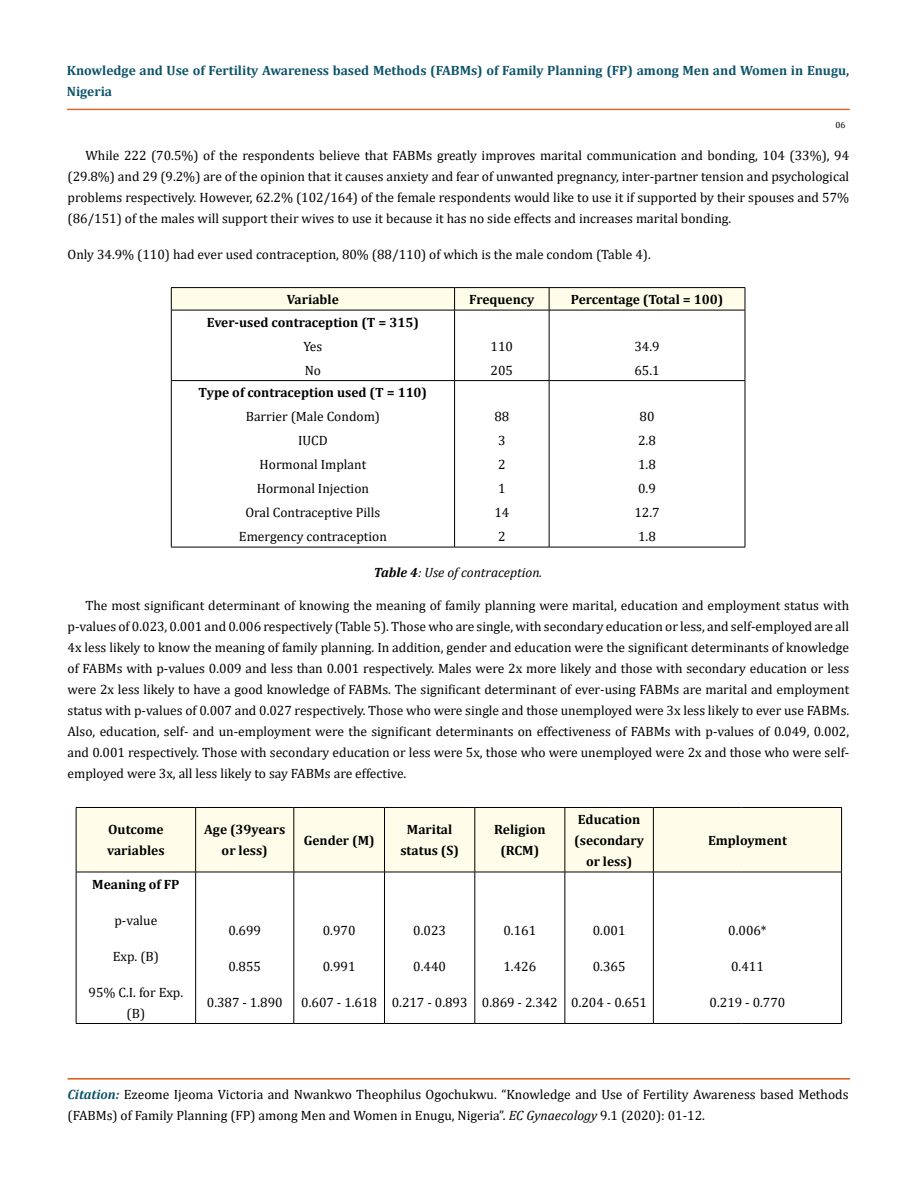
<style>
.page{position:relative;width:917px;height:1188px;background:#fff}
.page>*{position:absolute;margin:0;border:0;box-sizing:border-box;transform-origin:0 0}
.t1{font:13.5px/24px "Cambria";color:#000}
.t2{font:700 13.5px/21px "Cambria";color:#000;text-align:center}
.t3{font:700 13.5px/21px "Cambria";color:#0e546a}
.t4{font:italic 13.5px "Cambria";color:#000}
.t5{font:9px "Cambria";color:#000}
.s1{font-weight:700}
.s2{font-weight:700;font-style:italic;color:#0e546a}
.s3{font-style:italic}
</style>
<div class="page">
<div style="left:67px;top:109px;width:782px;height:1px;border:1px solid #e05d1a"></div>
<hr style="left:68px;top:1079px;width:781px;height:1px;background:#e05d1a">
<div style="left:68px;top:1078px;width:781px;height:1px;border:1px solid #e05d1a"></div>
<div style="left:77px;top:808px;width:764px;height:64px;background:#fffde9"></div>
<hr style="left:76px;top:807px;width:120px;height:1px;background:#000">
<hr style="left:76px;top:808px;width:1px;height:64px;background:#000">
<hr style="left:196px;top:807px;width:98px;height:1px;background:#000">
<hr style="left:195px;top:808px;width:1px;height:64px;background:#000">
<hr style="left:294px;top:807px;width:90px;height:1px;background:#000">
<hr style="left:293px;top:808px;width:1px;height:64px;background:#000">
<hr style="left:384px;top:807px;width:91px;height:1px;background:#000">
<hr style="left:384px;top:808px;width:1px;height:64px;background:#000">
<hr style="left:475px;top:807px;width:90px;height:1px;background:#000">
<hr style="left:474px;top:808px;width:1px;height:64px;background:#000">
<hr style="left:565px;top:807px;width:88px;height:1px;background:#000">
<hr style="left:564px;top:808px;width:1px;height:64px;background:#000">
<hr style="left:653px;top:807px;width:88px;height:1px;background:#000">
<hr style="left:653px;top:808px;width:1px;height:64px;background:#000">
<hr style="left:741px;top:807px;width:100px;height:1px;background:#000">
<hr style="left:841px;top:808px;width:1px;height:64px;background:#000">
<hr style="left:76px;top:872px;width:120px;height:1px;background:#000">
<hr style="left:76px;top:872px;width:1px;height:151px;background:#000">
<hr style="left:196px;top:872px;width:98px;height:1px;background:#000">
<hr style="left:195px;top:872px;width:1px;height:151px;background:#000">
<hr style="left:294px;top:872px;width:90px;height:1px;background:#000">
<hr style="left:293px;top:872px;width:1px;height:151px;background:#000">
<hr style="left:384px;top:872px;width:91px;height:1px;background:#000">
<hr style="left:384px;top:872px;width:1px;height:151px;background:#000">
<hr style="left:475px;top:872px;width:90px;height:1px;background:#000">
<hr style="left:474px;top:872px;width:1px;height:151px;background:#000">
<hr style="left:565px;top:872px;width:88px;height:1px;background:#000">
<hr style="left:564px;top:872px;width:1px;height:151px;background:#000">
<hr style="left:653px;top:872px;width:88px;height:1px;background:#000">
<hr style="left:653px;top:872px;width:1px;height:151px;background:#000">
<hr style="left:741px;top:872px;width:100px;height:1px;background:#000">
<hr style="left:841px;top:872px;width:1px;height:151px;background:#000">
<hr style="left:76px;top:1023px;width:120px;height:1px;background:#000">
<hr style="left:196px;top:1023px;width:98px;height:1px;background:#000">
<hr style="left:294px;top:1023px;width:90px;height:1px;background:#000">
<hr style="left:384px;top:1023px;width:91px;height:1px;background:#000">
<hr style="left:475px;top:1023px;width:90px;height:1px;background:#000">
<hr style="left:565px;top:1023px;width:88px;height:1px;background:#000">
<hr style="left:653px;top:1023px;width:88px;height:1px;background:#000">
<hr style="left:741px;top:1023px;width:100px;height:1px;background:#000">
<hr style="left:171px;top:287px;width:283px;height:1px;background:#000">
<hr style="left:454px;top:287px;width:95px;height:1px;background:#000">
<hr style="left:549px;top:287px;width:196px;height:1px;background:#000">
<svg style="left:171px;top:288px;width:574px;height:22px"></svg>
<hr style="left:171px;top:310px;width:283px;height:1px;background:#000">
<hr style="left:171px;top:310px;width:1px;height:70px;background:#000">
<hr style="left:454px;top:310px;width:95px;height:1px;background:#000">
<hr style="left:454px;top:310px;width:1px;height:70px;background:#000">
<hr style="left:549px;top:310px;width:196px;height:1px;background:#000">
<hr style="left:549px;top:310px;width:1px;height:70px;background:#000">
<hr style="left:744px;top:310px;width:1px;height:70px;background:#000">
<hr style="left:171px;top:380px;width:283px;height:1px;background:#000">
<hr style="left:171px;top:381px;width:1px;height:166px;background:#000">
<hr style="left:454px;top:380px;width:95px;height:1px;background:#000">
<hr style="left:454px;top:381px;width:1px;height:166px;background:#000">
<hr style="left:549px;top:380px;width:196px;height:1px;background:#000">
<hr style="left:549px;top:381px;width:1px;height:166px;background:#000">
<hr style="left:744px;top:381px;width:1px;height:166px;background:#000">
<hr style="left:171px;top:547px;width:283px;height:1px;background:#000">
<hr style="left:454px;top:547px;width:95px;height:1px;background:#000">
<hr style="left:549px;top:547px;width:196px;height:1px;background:#000">
<p class="t3" style="left:67px;top:60px;width:783px">Knowledge and Use of Fertility Awareness based Methods (FABMs) of Family Planning (FP) among Men and Women in Enugu,<br>Nigeria</p>
<p class="t5" style="left:835px;top:120px;width:11px">06</p>
<p class="t1" style="left:68px;top:145px;width:783px;line-height:21px;text-align:justify;text-indent:18px">While 222 (70.5%) of the respondents believe that FABMs greatly improves marital communication and bonding, 104 (33%), 94 (29.8%) and 29 (9.2%) are of the opinion that it causes anxiety and fear of unwanted pregnancy, inter-partner tension and psychological problems respectively. However, 62.2% (102/164) of the female respondents would like to use it if supported by their spouses and 57% (86/151) of the males will support their wives to use it because it has no side effects and increases marital bonding.</p>
<p class="t1" style="left:68px;top:242px;width:585px">Only 34.9% (110) had ever used contraception, 80% (88/110) of which is the male condom (Table 4).</p>
<p class="t2" style="left:287px;top:289px;width:53px">Variable</p>
<p class="t2" style="left:469px;top:289px;width:67px">Frequency</p>
<p class="t2" style="left:571px;top:289px;width:154px">Percentage (Total = 100)</p>
<p class="t2" style="left:207px;top:311px;width:213px">Ever-used contraception (T = 315)</p>
<p class="t1" style="left:303px;top:334px;width:20px">Yes<br>No</p>
<p class="t1" style="left:490px;top:334px;width:24px">110<br>205</p>
<p class="t1" style="left:634px;top:334px;width:27px">34.9<br>65.1</p>
<p class="t2" style="left:199px;top:382px;width:230px">Type of contraception used (T = 110)</p>
<p class="t1" style="left:239px;top:404px;width:149px;text-align:center">Barrier (Male Condom)<br>IUCD<br>Hormonal Implant<br>Hormonal Injection<br>Oral Contraceptive Pills<br>Emergency contraception</p>
<p class="t1" style="left:494px;top:404px;width:16px">88<br>3<br>2<br>1<br>14<br>2</p>
<p class="t1" style="left:634px;top:404px;width:27px;text-align:center">80<br>2.8<br>1.8<br>0.9<br>12.7<br>1.8</p>
<p class="t4" style="left:374px;top:563px;width:170px"><span class="s1">Table 4</span>: Use of contraception.</p>
<p class="t1" style="left:67px;top:595px;width:783px;line-height:21px;text-align:justify;text-indent:18px">The most significant determinant of knowing the meaning of family planning were marital, education and employment status with p-values of 0.023, 0.001 and 0.006 respectively (Table 5). Those who are single, with secondary education or less, and self-employed are all 4x less likely to know the meaning of family planning. In addition, gender and education were the significant determinants of knowledge of FABMs with p-values 0.009 and less than 0.001 respectively. Males were 2x more likely and those with secondary education or less were 2x less likely to have a good knowledge of FABMs. The significant determinant of ever-using FABMs are marital and employment status with p-values of 0.007 and 0.027 respectively. Those who were single and those unemployed were 3x less likely to ever use FABMs.<br>Also, education, self- and un-employment were the significant determinants on effectiveness of FABMs with p-values of 0.049, 0.002, and 0.001 respectively. Those with secondary education or less were 5x, those who were unemployed were 2x and those who were self&shy;employed were 3x, all less likely to say FABMs are effective.</p>
<p class="t2" style="left:107px;top:819px;width:59px;text-align:left">Outcome variables</p>
<p class="t2" style="left:204px;top:819px;width:83px">Age (39years or less)</p>
<p class="t2" style="left:304px;top:829px;width:72px">Gender (M)</p>
<p class="t2" style="left:400px;top:819px;width:60px">Marital status (S)</p>
<p class="t2" style="left:494px;top:819px;width:53px">Religion (RCM)</p>
<p class="t2" style="left:574px;top:808px;width:71px">Education (secondary or less)</p>
<p class="t2" style="left:92px;top:873px;width:89px">Meaning of FP</p>
<p class="t1" style="left:114px;top:908px;width:44px">p-value</p>
<p class="t1" style="left:113px;top:944px;width:48px">Exp. (B)</p>
<p class="t1" style="left:89px;top:981px;width:96px;line-height:21px;text-align:center">95% C.I. for Exp. (B)</p>
<p class="t1" style="left:228px;top:918px;width:34px">0.699</p>
<p class="t1" style="left:228px;top:954px;width:34px">0.855</p>
<p class="t1" style="left:207px;top:990px;width:77px">0.387 - 1.890</p>
<p class="t1" style="left:323px;top:918px;width:34px">0.970</p>
<p class="t1" style="left:323px;top:954px;width:34px">0.991</p>
<p class="t1" style="left:301px;top:990px;width:77px">0.607 - 1.618</p>
<p class="t1" style="left:413px;top:918px;width:34px">0.023</p>
<p class="t1" style="left:413px;top:954px;width:34px">0.440</p>
<p class="t1" style="left:392px;top:990px;width:77px">0.217 - 0.893</p>
<p class="t1" style="left:503px;top:918px;width:34px">0.161</p>
<p class="t1" style="left:503px;top:954px;width:34px">1.426</p>
<p class="t1" style="left:482px;top:990px;width:77px">0.869 - 2.342</p>
<p class="t1" style="left:592px;top:918px;width:34px">0.001</p>
<p class="t1" style="left:592px;top:954px;width:34px">0.365</p>
<p class="t1" style="left:571px;top:990px;width:77px">0.204 - 0.651</p>
<p class="t2" style="left:708px;top:829px;width:80px">Employment</p>
<p class="t1" style="left:728px;top:918px;width:40px">0.006*</p>
<p class="t1" style="left:731px;top:954px;width:34px">0.411</p>
<p class="t1" style="left:709px;top:990px;width:77px">0.219 - 0.770</p>
<p class="t1" style="left:68px;top:1084px;width:782px;line-height:21px"><span class="s2">Citation:</span> Ezeome Ijeoma Victoria and Nwankwo Theophilus Ogochukwu. “Knowledge and Use of Fertility Awareness based Methods (FABMs) of Family Planning (FP) among Men and Women in Enugu, Nigeria”. <span class="s3">EC Gynaecology</span> 9.1 (2020): 01-12.</p>
</div>
